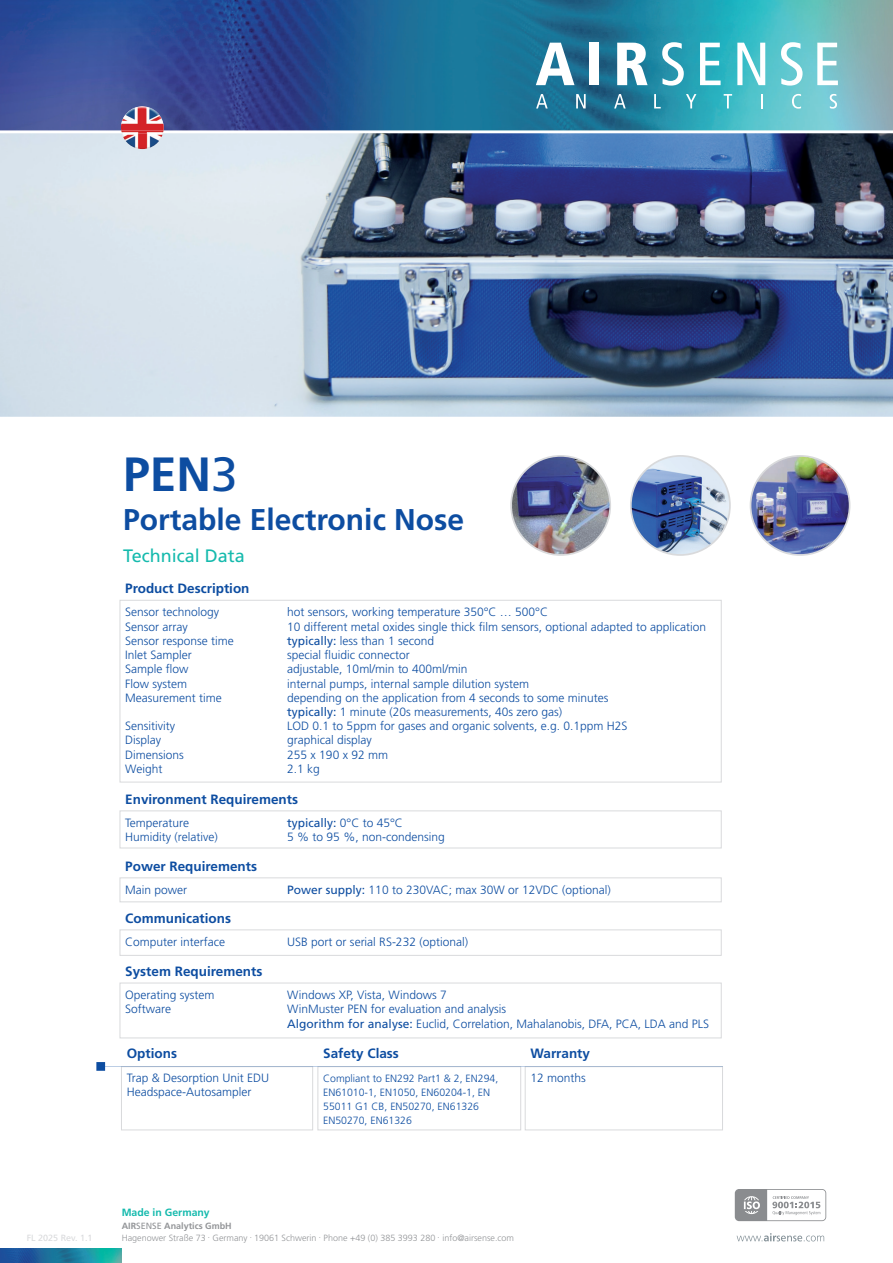
<style>
.page{position:relative;width:893px;height:1263px;background:#fff}
.page>*{position:absolute;margin:0;border:0;box-sizing:border-box;transform-origin:0 0}
.t1{font:700 48px "Frutiger LT Std";color:#0d4da1}
.t2{font:700 30px "Frutiger LT Std";color:#0d4da1}
.t3{font:18px "Frutiger LT Std";color:#15baad}
.t4{font:700 13.5px "Frutiger LT Std";color:#0d4da1}
.t5{font:300 12px/14.2px "Frutiger LT Std";color:#0d4da1}
.t6{font:12px "Frutiger LT Std";color:#0d4da1}
.t7{font:300 10.5px/14.2px "Frutiger LT Std";color:#0d4da1}
.t8{font:700 10.5px "Frutiger LT Std";color:#15baad}
.t9{font:300 9px/12px "Frutiger LT Std";color:#939598}
.t10{font:9px "Frutiger LT Std";color:#d9dadc}
.s1{font-weight:400}
.s2{font-weight:300}
.s3{font-weight:700}
</style>
<div class="page">
<img style="left:0;top:133px;width:893px;height:284px">
<img style="left:0;top:0;width:893px;height:130px">
<svg style="left:536px;top:43px;width:38px;height:42px"></svg>
<div style="left:589px;top:43px;width:10px;height:42px;background:#fff"></div>
<svg style="left:617px;top:43px;width:31px;height:42px"></svg>
<svg style="left:662px;top:42px;width:22px;height:44px"></svg>
<svg style="left:700px;top:43px;width:21px;height:42px"></svg>
<svg style="left:737px;top:43px;width:28px;height:42px"></svg>
<svg style="left:781px;top:42px;width:22px;height:44px"></svg>
<svg style="left:817px;top:43px;width:21px;height:42px"></svg>
<svg style="left:536px;top:94px;width:12px;height:14px"></svg>
<svg style="left:576px;top:94px;width:10px;height:14px"></svg>
<svg style="left:614px;top:94px;width:12px;height:14px"></svg>
<svg style="left:654px;top:94px;width:7px;height:14px"></svg>
<svg style="left:686px;top:94px;width:10px;height:14px"></svg>
<svg style="left:724px;top:94px;width:8px;height:14px"></svg>
<svg style="left:761px;top:94px;width:2px;height:14px"></svg>
<svg style="left:792px;top:94px;width:9px;height:15px"></svg>
<svg style="left:830px;top:94px;width:7px;height:15px"></svg>
<div style="left:120px;top:600px;width:602px;height:182px;border:1px solid #d9dadc"></div>
<img style="left:511px;top:456px;width:99px;height:99px;border-radius:50px">
<div style="left:510px;top:455px;width:101px;height:101px;border:2px solid #d9dadc;border-radius:50%"></div>
<img style="left:631px;top:456px;width:99px;height:99px;border-radius:50px">
<div style="left:630px;top:455px;width:101px;height:101px;border:2px solid #d9dadc;border-radius:50%"></div>
<img style="left:750px;top:456px;width:100px;height:99px;border-radius:50px">
<div style="left:750px;top:455px;width:100px;height:101px;border:2px solid #d9dadc;border-radius:50%"></div>
<div style="left:120px;top:810px;width:602px;height:38px;border:1px solid #d9dadc"></div>
<div style="left:120px;top:877px;width:602px;height:25px;border:1px solid #d9dadc"></div>
<div style="left:120px;top:929px;width:602px;height:27px;border:1px solid #d9dadc"></div>
<div style="left:120px;top:983px;width:602px;height:55px;border:1px solid #d9dadc"></div>
<div style="left:121px;top:1066px;width:192px;height:64px;border:1px solid #d9dadc"></div>
<div style="left:317px;top:1066px;width:204px;height:64px;border:1px solid #d9dadc"></div>
<div style="left:525px;top:1066px;width:198px;height:64px;border:1px solid #d9dadc"></div>
<svg style="left:96px;top:1062px;width:627px;height:9px"></svg>
<img style="left:121px;top:110px;width:43px;height:39px">
<img style="left:0;top:1248px;width:121px;height:15px">
<svg style="left:735px;top:1189px;width:91px;height:32px"></svg>
<svg style="left:737px;top:1233px;width:87px;height:8px"></svg>
<h1 class="t1" style="left:123px;top:446px;width:116px">PEN<span class="s1">3</span></h1>
<h2 class="t2" style="left:123px;top:501px;width:343px">Portable Electronic Nose</h2>
<h3 class="t3" style="left:123px;top:546px;width:123px">Technical Data</h3>
<p class="t4" style="left:125px;top:580px;width:126px">Product Description</p>
<p class="t5" style="left:125px;top:605px;width:96px">Sensor technology</p>
<p class="t5" style="left:287px;top:605px;width:262px">hot sensors, working temperature 350°C … 500°C</p>
<p class="t5" style="left:125px;top:619px;width:64px">Sensor array</p>
<p class="t5" style="left:287px;top:619px;width:420px">10 different metal oxides single thick film sensors, optional adapted to application</p>
<p class="t5" style="left:125px;top:634px;width:110px">Sensor response time</p>
<p class="t5" style="left:287px;top:634px;width:148px"><span class="s1">typically:</span> less than 1 second</p>
<p class="t5" style="left:125px;top:648px;width:68px">Inlet Sampler</p>
<p class="t5" style="left:287px;top:648px;width:124px">special fluidic connector</p>
<p class="t5" style="left:125px;top:662px;width:65px">Sample flow</p>
<p class="t5" style="left:287px;top:662px;width:182px">adjustable, 10ml/min to 400ml/min</p>
<p class="t5" style="left:125px;top:676px;width:63px">Flow system</p>
<p class="t5" style="left:287px;top:676px;width:243px">internal pumps, internal sample dilution system</p>
<p class="t5" style="left:125px;top:691px;width:98px">Measurement time</p>
<p class="t5" style="left:287px;top:691px;width:323px">depending on the application from 4 seconds to some minutes <span class="s1">typically:</span> 1 minute (20s measurements, 40s zero gas)</p>
<p class="t5" style="left:125px;top:719px;width:51px">Sensitivity</p>
<p class="t5" style="left:287px;top:719px;width:342px">LOD 0.1 to 5ppm for gases and organic solvents, e.g. 0.1ppm H2S</p>
<p class="t5" style="left:125px;top:733px;width:37px">Display</p>
<p class="t5" style="left:287px;top:733px;width:86px">graphical display</p>
<p class="t5" style="left:125px;top:748px;width:60px">Dimensions</p>
<p class="t5" style="left:287px;top:748px;width:102px">255 x 190 x 92 mm</p>
<p class="t5" style="left:125px;top:762px;width:39px">Weight</p>
<p class="t5" style="left:287px;top:762px;width:34px">2.1 kg</p>
<p class="t4" style="left:125px;top:791px;width:174px">Environment Requirements</p>
<p class="t5" style="left:125px;top:816px;width:65px">Temperature</p>
<p class="t6" style="left:287px;top:816px;width:117px">typically: <span class="s2">0°C to 45°C</span></p>
<p class="t5" style="left:125px;top:830px;width:94px">Humidity (relative)</p>
<p class="t5" style="left:287px;top:830px;width:159px">5 % to 95 %, non-condensing</p>
<p class="t4" style="left:125px;top:858px;width:133px">Power Requirements</p>
<p class="t5" style="left:125px;top:883px;width:64px">Main power</p>
<p class="t5" style="left:287px;top:883px;width:325px"><span class="s1">Power supply:</span> 110 to 230VAC; max 30W or 12VDC (optional)</p>
<p class="t4" style="left:125px;top:910px;width:107px">Communications</p>
<p class="t5" style="left:125px;top:935px;width:101px">Computer interface</p>
<p class="t5" style="left:287px;top:935px;width:182px">USB port or serial RS-232 (optional)</p>
<p class="t4" style="left:125px;top:963px;width:139px">System Requirements</p>
<p class="t5" style="left:125px;top:988px;width:91px">Operating system</p>
<p class="t5" style="left:287px;top:988px;width:161px">Windows XP, Vista, Windows 7</p>
<p class="t5" style="left:125px;top:1002px;width:47px">Software</p>
<p class="t5" style="left:287px;top:1002px;width:423px">WinMuster PEN for evaluation and analysis<br><span class="s1">Algorithm for analyse:</span> Euclid, Correlation, Mahalanobis, DFA, PCA, LDA and PLS</p>
<p class="t4" style="left:127px;top:1046px;width:52px">Options</p>
<p class="t5" style="left:127px;top:1070px;width:144px">Trap &amp; Desorption Unit EDU<br>Headspace-Autosampler</p>
<p class="t4" style="left:323px;top:1046px;width:77px">Safety Class</p>
<p class="t7" style="left:323px;top:1071px;width:177px">Compliant to EN292 Part1 &amp; 2, EN294,<br>EN61010-1, EN1050, EN60204-1, EN<br>55011 G1 CB, EN50270, EN61326<br>EN50270, EN61326</p>
<p class="t4" style="left:530px;top:1046px;width:61px">Warranty</p>
<p class="t5" style="left:530px;top:1070px;width:57px">12 months</p>
<p class="t10" style="left:27px;top:1233px;width:67px">FL 2025 Rev. 1.1</p>
<p class="t8" style="left:122px;top:1206px;width:90px">Made in Germany</p>
<p class="t9" style="left:122px;top:1220px;width:394px"><span class="s3">AIR</span><span class="s1">SENSE</span> <span class="s3">Analytics GmbH<br></span>Hagenower Straße 73 <sup>.</sup> Germany <sup>.</sup> 19061 Schwerin <sup>.</sup> Phone +49 (0) 385 3993 280 <sup>.</sup> info@airsense.com</p>
</div>
